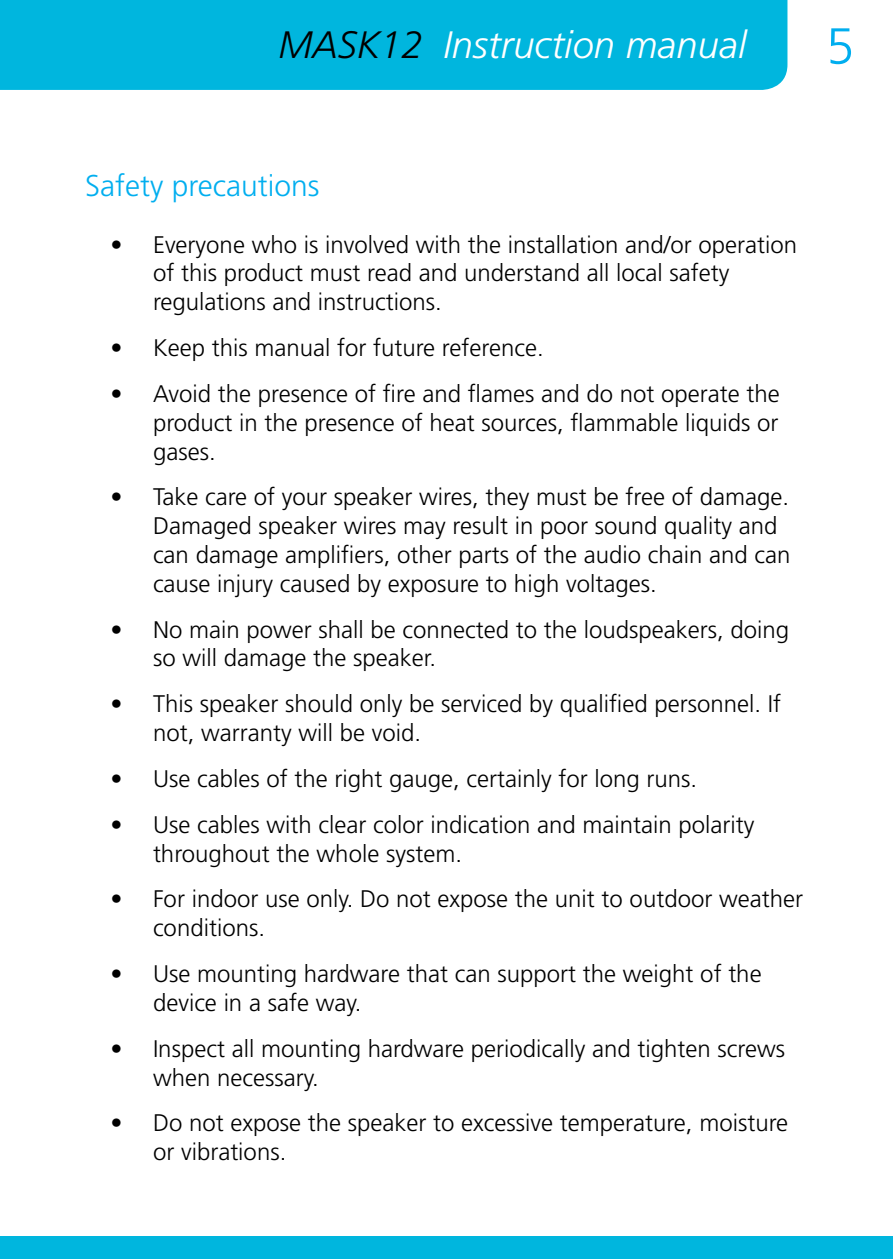
<style>
.page{position:relative;width:893px;height:1259px;background:#fff}
.page>*{position:absolute;margin:0;border:0;box-sizing:border-box;transform-origin:0 0}
.t1{font:300 51px "Frutiger LT Std";color:#00aeef}
.t2{font:italic 300 38.1px "Frutiger LT Std";color:#fff}
.t3{font:300 30px "Frutiger LT Std";color:#00aeef}
.t4{font:300 24px/28.8px "Frutiger LT Std";color:#000}
.s1{color:#000}
</style>
<div class="page">
<div style="left:0;top:0;width:787px;height:90px;background:#00b6de"></div>
<div style="left:0;top:1236px;width:893px;height:23px;background:#00b6de"></div>
<h2 class="t2" style="left:278px;top:23px;width:470px"><span class="s1">MASK12</span> Instruction manual</h2>
<h1 class="t1" style="left:826px;top:17px;width:30px">5</h1>
<p class="t3" style="left:85px;top:169px;width:236px">Safety precautions</p>
<p class="t4" style="left:153px;top:230px;width:646px;text-indent:-43px">• Everyone who is involved with the installation and/or operation of this product must read and understand all local safety regulations and instructions.</p>
<p class="t4" style="left:110px;top:334px;width:435px">• Keep this manual for future reference.</p>
<p class="t4" style="left:153px;top:379px;width:628px;text-align:justify;text-indent:-43px">• Avoid the presence of fire and flames and do not operate the product in the presence of heat sources, flammable liquids or gases.</p>
<p class="t4" style="left:153px;top:483px;width:639px;text-indent:-43px">• Take care of your speaker wires, they must be free of damage.<br>Damaged speaker wires may result in poor sound quality and can damage amplifiers, other parts of the audio chain and can cause injury caused by exposure to high voltages.</p>
<p class="t4" style="left:153px;top:615px;width:638px;text-indent:-43px">• No main power shall be connected to the loudspeakers, doing so will damage the speaker.</p>
<p class="t4" style="left:153px;top:690px;width:630px;text-indent:-43px">• This speaker should only be serviced by qualified personnel. If not, warranty will be void.</p>
<p class="t4" style="left:110px;top:764px;width:588px">• Use cables of the right gauge, certainly for long runs.</p>
<p class="t4" style="left:153px;top:810px;width:603px;text-indent:-43px">• Use cables with clear color indication and maintain polarity throughout the whole system.</p>
<p class="t4" style="left:153px;top:885px;width:651px;text-indent:-43px">• For indoor use only. Do not expose the unit to outdoor weather conditions.</p>
<p class="t4" style="left:153px;top:959px;width:610px;text-indent:-43px">• Use mounting hardware that can support the weight of the device in a safe way.</p>
<p class="t4" style="left:153px;top:1034px;width:634px;text-indent:-43px">• Inspect all mounting hardware periodically and tighten screws when necessary.</p>
<p class="t4" style="left:153px;top:1109px;width:637px;text-indent:-43px">• Do not expose the speaker to excessive temperature, moisture or vibrations.</p>
</div>
